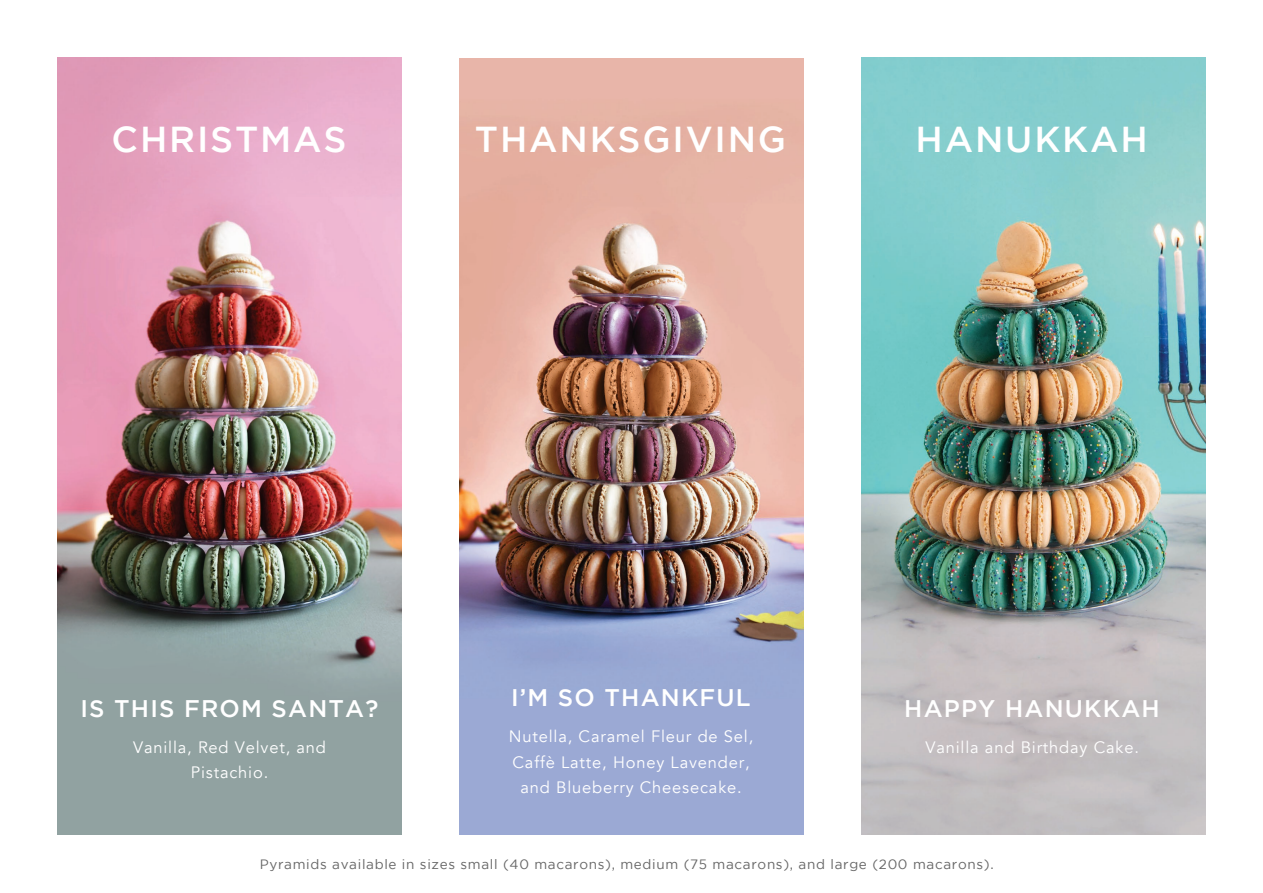
<style>
.page{position:relative;width:1263px;height:893px;background:#fff}
.page>*{position:absolute;margin:0;border:0;box-sizing:border-box;transform-origin:0 0}
.t1{font:500 36px "Gotham";letter-spacing:.05em;color:#fff}
.t2{font:500 24px "Gotham";letter-spacing:.05em;color:#fff}
.t3{font:16.5px/25.5px "Avenir";letter-spacing:.05em;color:#fff;text-align:center}
.t4{font:13.5px "Gotham";letter-spacing:.05em;color:#666}
</style>
<div class="page">
<img style="left:57px;top:58px;width:345px;height:777px">
<img style="left:861px;top:58px;width:344px;height:777px">
<img style="left:459px;top:58px;width:345px;height:777px">
<h1 class="t1" style="left:112px;top:119px;width:236px">CHRISTMAS</h1>
<h1 class="t1" style="left:916px;top:119px;width:234px">HANUKKAH</h1>
<h1 class="t1" style="left:475px;top:119px;width:313px">THANKSGIVING</h1>
<h2 class="t2" style="left:80px;top:695px;width:300px">IS THIS FROM SANTA?</h2>
<p class="t3" style="left:133px;top:735px;width:194px">Vanilla, Red Velvet, and<br>Pistachio.</p>
<h2 class="t2" style="left:511px;top:684px;width:241px">I’M SO THANKFUL</h2>
<p class="t3" style="left:509px;top:724px;width:246px">Nutella, Caramel Fleur de Sel,<br>Caffè Latte, Honey Lavender, and Blueberry Cheesecake.</p>
<h2 class="t2" style="left:904px;top:695px;width:257px">HAPPY HANUKKAH</h2>
<p class="t3" style="left:925px;top:735px;width:215px">Vanilla and Birthday Cake.</p>
<p class="t4" style="left:260px;top:857px;width:735px">Pyramids available in sizes small (40 macarons), medium (75 macarons), and large (200 macarons).</p>
</div>
